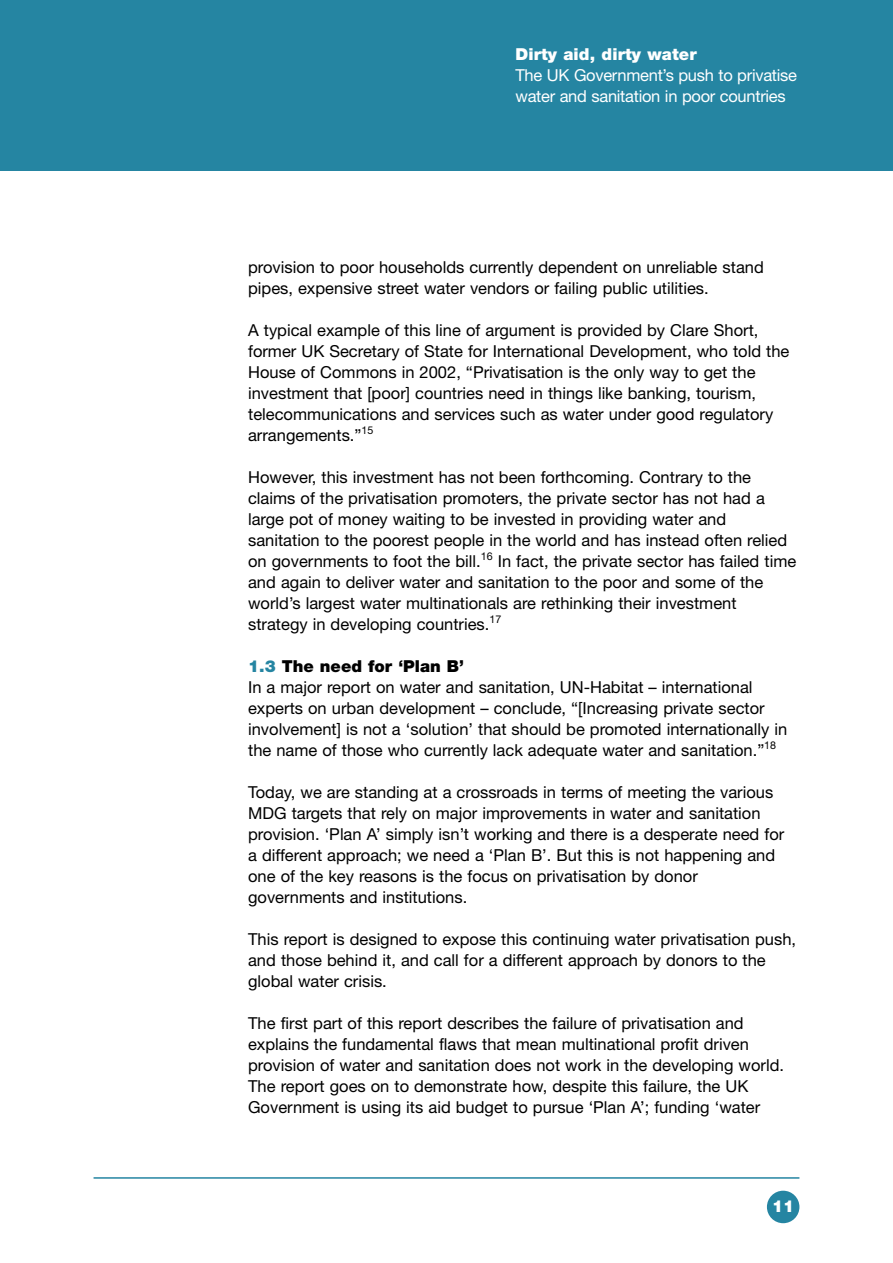
<style>
.page{position:relative;width:893px;height:1263px;background:#fff}
.page>*{position:absolute;margin:0;border:0;box-sizing:border-box;transform-origin:0 0}
.t1{font:16.5px/21px "Helvetica Neue";color:#000}
.t2{font:16.5px/21px "Helvetica Neue";letter-spacing:-.015em;color:#fff}
.t3{font:900 16.5px "Helvetica Neue";letter-spacing:.005em;color:#fff}
.s1{font-weight:900;color:#2585a2}
.s2{font-weight:900}
</style>
<div class="page">
<div style="left:767px;top:1191px;width:32px;height:32px;background:#2585a2;border-radius:50%"></div>
<div style="left:0;top:0;width:893px;height:170px;background:#2585a2"></div>
<hr style="left:94px;top:1177px;width:705px;height:2px;background:#2585a2">
<p class="t3" style="left:515px;top:48px;width:183px">Dirty aid, dirty water</p>
<p class="t2" style="left:515px;top:66px;width:283px">The UK Government’s push to privatise water and sanitation in poor countries</p>
<p class="t1" style="left:248px;top:258px;width:517px">provision to poor households currently dependent on unreliable stand pipes, expensive street water vendors or failing public utilities.</p>
<p class="t1" style="left:248px;top:321px;width:543px">A typical example of this line of argument is provided by Clare Short, former UK Secretary of State for International Development, who told the House of Commons in 2002, “Privatisation is the only way to get the investment that [poor] countries need in things like banking, tourism, telecommunications and services such as water under good regulatory arrangements.”<sup>15</sup></p>
<p class="t1" style="left:248px;top:468px;width:550px">However, this investment has not been forthcoming. Contrary to the claims of the privatisation promoters, the private sector has not had a large pot of money waiting to be invested in providing water and sanitation to the poorest people in the world and has instead often relied on governments to foot the bill.<sup>16</sup> In fact, the private sector has failed time and again to deliver water and sanitation to the poor and some of the world’s largest water multinationals are rethinking their investment strategy in developing countries.<sup>17</sup></p>
<p class="t1" style="left:248px;top:657px;width:541px"><span class="s1">1.3</span> <span class="s2">The need for ‘Plan B’<br></span>In a major report on water and sanitation, UN-Habitat – international experts on urban development – conclude, “[Increasing private sector involvement] is not a ‘solution’ that should be promoted internationally in the name of those who currently lack adequate water and sanitation.”<sup>18</sup></p>
<p class="t1" style="left:248px;top:783px;width:538px">Today, we are standing at a crossroads in terms of meeting the various MDG targets that rely on major improvements in water and sanitation provision. ‘Plan A’ simply isn’t working and there is a desperate need for a different approach; we need a ‘Plan B’. But this is not happening and one of the key reasons is the focus on privatisation by donor governments and institutions.</p>
<p class="t1" style="left:248px;top:930px;width:549px">This report is designed to expose this continuing water privatisation push, and those behind it, and call for a different approach by donors to the global water crisis.</p>
<p class="t1" style="left:248px;top:1014px;width:537px">The first part of this report describes the failure of privatisation and explains the fundamental flaws that mean multinational profit driven provision of water and sanitation does not work in the developing world.<br>The report goes on to demonstrate how, despite this failure, the UK Government is using its aid budget to pursue ‘Plan A’; funding ‘water</p>
<p class="t3" style="left:772px;top:1201px;width:24px">11</p>
</div>
